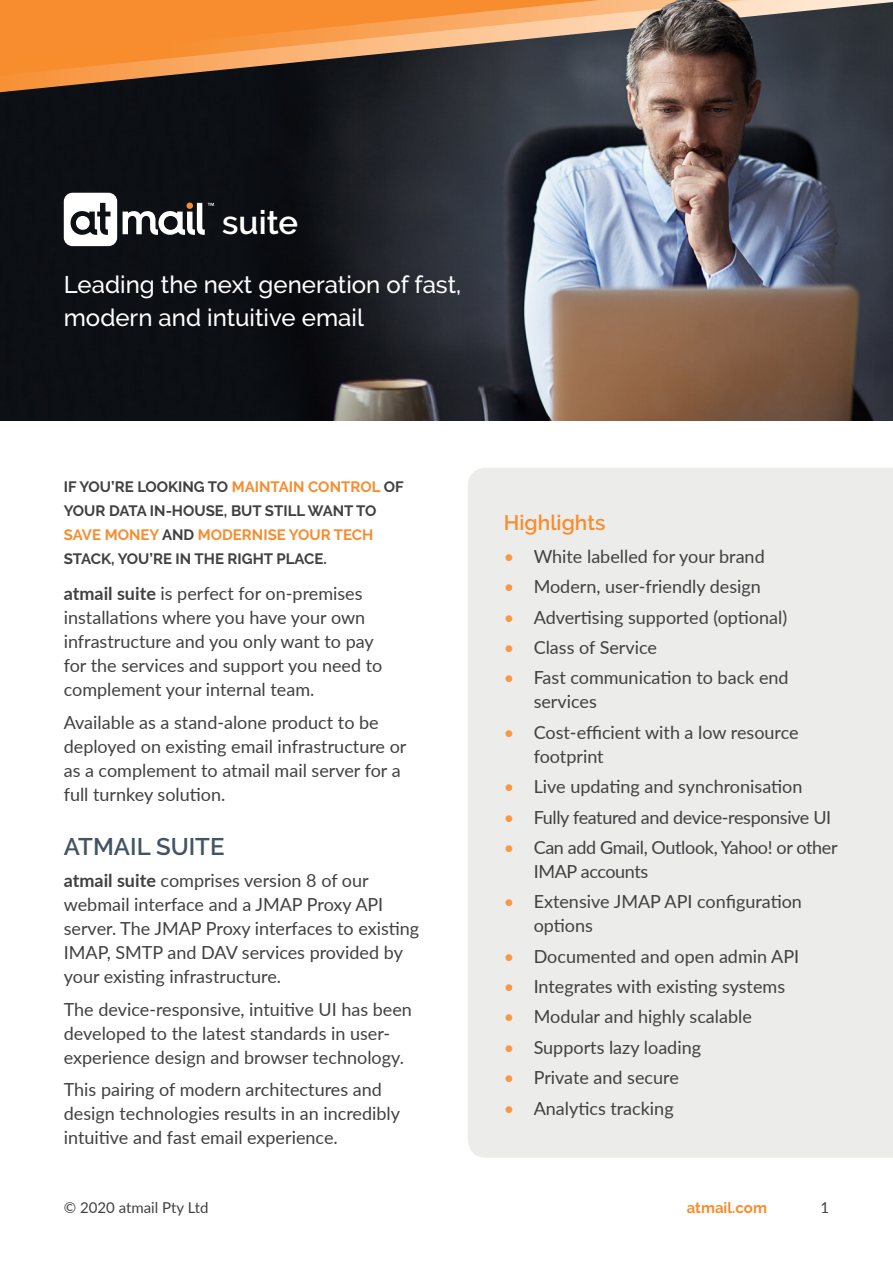
<style>
.page{position:relative;width:893px;height:1263px;background:#fff}
.page>*{position:absolute;margin:0;border:0;box-sizing:border-box;transform-origin:0 0}
.t1{font:600 33px "Raleway";color:#fff}
.t2{font:500 24px/33px "Raleway";color:#fff}
.t3{font:600 24px "Raleway";color:#425563}
.t4{font:600 21px "Raleway";color:#f78d2e}
.t5{font:18px/24px "Lato";color:#414042}
.t6{font:18px/24px "Lato";letter-spacing:-.02em;color:#414042}
.t7{font:700 15px/24px "Raleway";color:#414042}
.t8{font:15px "Lato";color:#414042}
.t9{font:700 15px "Raleway";color:#f78d2e}
.s1{color:#f78d2e}
.s2{font-weight:700}
.s3{color:#f79843}
</style>
<div class="page">
<div style="left:468px;top:468px;width:425px;height:690px;background:#ececeb"></div>
<img style="left:0;top:92px;width:893px;height:328px">
<svg style="left:64px;top:193px;width:53px;height:53px"></svg>
<svg style="left:123px;top:203px;width:91px;height:32px"></svg>
<svg style="left:0;top:0;width:893px;height:92px;background:#494341"></svg>
<svg style="left:0;top:0;width:747px;height:75px;background:#795f4d"></svg>
<svg style="left:0;top:0;width:600px;height:61px;background:#e08e46"></svg>
<h1 class="t1" style="left:222px;top:204px;width:77px">SUITE</h1>
<h2 class="t2" style="left:64px;top:268px;width:399px">Leading the next generation of fast, modern and intuitive email</h2>
<p class="t7" style="left:64px;top:474px;width:341px">IF YOU’RE LOOKING TO <span class="s1">MAINTAIN CONTROL</span> OF YOUR DATA IN-HOUSE, BUT STILL WANT TO <span class="s1">SAVE MONEY</span> AND <span class="s1">MODERNISE YOUR TECH </span>STACK, YOU’RE IN THE RIGHT PLACE.</p>
<p class="t5" style="left:64px;top:581px;width:320px"><span class="s2">atmail suite</span> is perfect for on-premises installations where you have your own infrastructure and you only want to pay for the services and support you need to complement your internal team.</p>
<p class="t5" style="left:64px;top:710px;width:344px">Available as a stand-alone product to be deployed on existing email infrastructure or as a complement to atmail mail server for a full turnkey solution.</p>
<h2 class="t3" style="left:64px;top:832px;width:162px">ATMAIL SUITE</h2>
<p class="t5" style="left:64px;top:868px;width:357px"><span class="s2">atmail suite</span> comprises version 8 of our webmail interface and a JMAP Proxy API server. The JMAP Proxy interfaces to existing IMAP, SMTP and DAV services provided by your existing infrastructure.</p>
<p class="t5" style="left:64px;top:996px;width:350px">The device-responsive, intuitive UI has been developed to the latest standards in user&shy;experience design and browser technology.</p>
<p class="t5" style="left:64px;top:1077px;width:338px">This pairing of modern architectures and design technologies results in an incredibly intuitive and fast email experience.</p>
<p class="t4" style="left:504px;top:511px;width:103px">HIGHLIGHTS</p>
<p class="t5" style="left:504px;top:543px;width:262px"><span class="s3">•</span> White labelled for your brand</p>
<p class="t5" style="left:504px;top:574px;width:259px"><span class="s3">•</span> Modern, user-friendly design</p>
<p class="t5" style="left:504px;top:604px;width:285px"><span class="s3">•</span> Advertising supported (optional)</p>
<p class="t5" style="left:504px;top:635px;width:155px"><span class="s3">•</span> Class of Service</p>
<p class="t5" style="left:534px;top:665px;width:256px;text-indent:-30px"><span class="s3">•</span> Fast communication to back end services</p>
<p class="t5" style="left:534px;top:719px;width:267px;text-indent:-30px"><span class="s3">•</span> Cost-efficient with a low resource footprint</p>
<p class="t5" style="left:504px;top:774px;width:300px"><span class="s3">•</span> Live updating and synchronisation</p>
<p class="t6" style="left:504px;top:804px;width:329px"><span class="s3">•</span> Fully featured and device-responsive UI</p>
<p class="t6" style="left:534px;top:834px;width:305px;text-indent:-30px"><span class="s3">•</span> Can add Gmail, Outlook, Yahoo! or other<br>IMAP accounts</p>
<p class="t5" style="left:534px;top:889px;width:270px;text-indent:-30px"><span class="s3">•</span> Extensive JMAP API configuration options</p>
<p class="t5" style="left:504px;top:943px;width:297px"><span class="s3">•</span> Documented and open admin API</p>
<p class="t5" style="left:504px;top:974px;width:283px"><span class="s3">•</span> Integrates with existing systems</p>
<p class="t5" style="left:504px;top:1004px;width:249px"><span class="s3">•</span> Modular and highly scalable</p>
<p class="t5" style="left:504px;top:1034px;width:199px"><span class="s3">•</span> Supports lazy loading</p>
<p class="t5" style="left:504px;top:1065px;width:176px"><span class="s3">•</span> Private and secure</p>
<p class="t5" style="left:504px;top:1095px;width:171px"><span class="s3">•</span> Analytics tracking</p>
<p class="t8" style="left:64px;top:1197px;width:146px">© 2020 atmail Pty Ltd</p>
<p class="t9" style="left:687px;top:1199px;width:82px">ATMAIL.COM</p>
<p class="t8" style="left:820px;top:1197px;width:10px">1</p>
</div>
